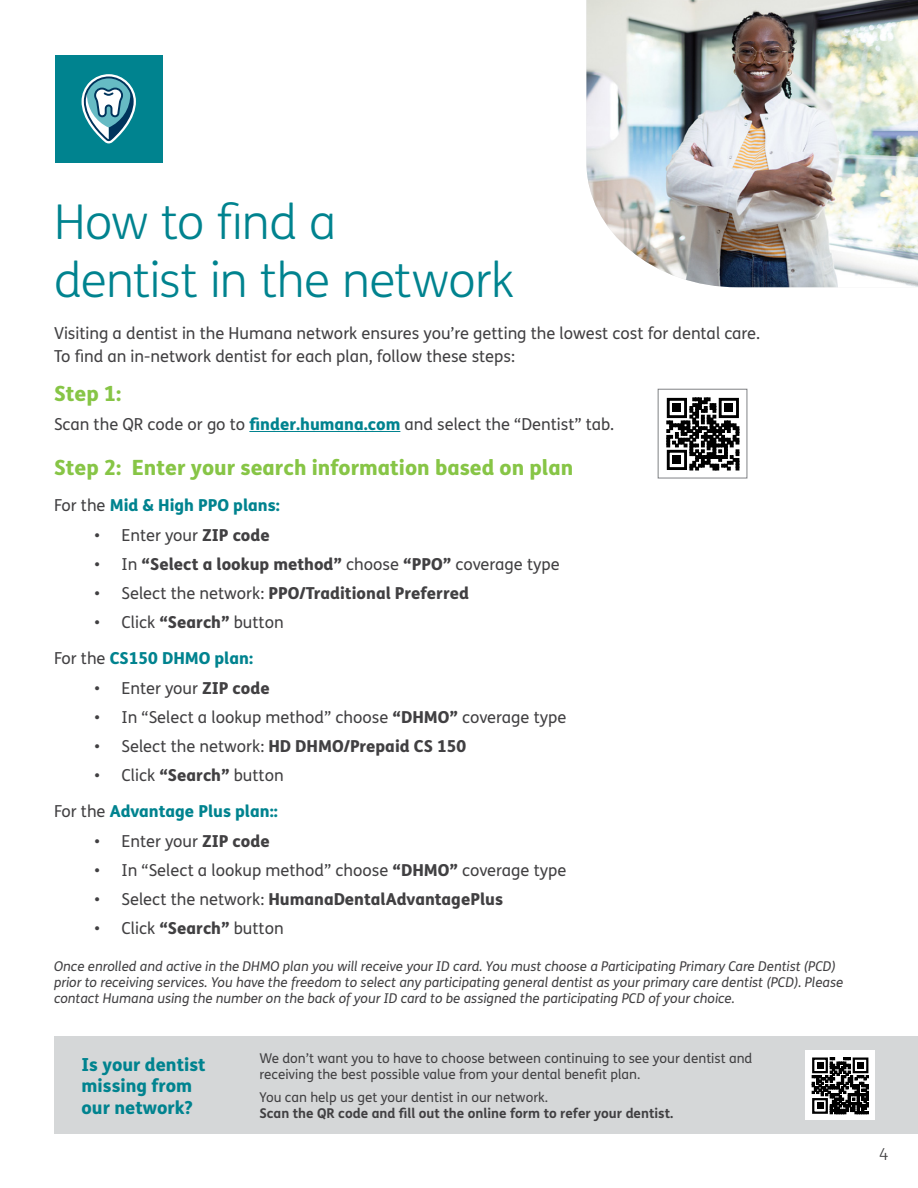
<style>
.page{position:relative;width:918px;height:1188px;background:#fff}
.page>*{position:absolute;margin:0;border:0;box-sizing:border-box;transform-origin:0 0}
.t1{font:300 48px/57.6px "FS Humana";letter-spacing:-.015em;color:#00838f}
.t2{font:800 21px "FS Humana";color:#87c546}
.t3{font:800 18px/21.6px "FS Humana";color:#00838f}
.t4{font:16.5px/22.5px "FS Humana";color:#414042}
.t5{font:800 16.5px "FS Humana";color:#414042}
.t6{font:800 16.5px/36px "FS Humana";color:#00838f}
.t7{font:300 16.5px "FS Humana";color:#414042}
.t8{font:italic 13.5px/16.2px "FS Humana";color:#414042}
.t9{font:13.5px/16.2px "FS Humana";color:#414042}
.t10{font:700 13.5px "FS Humana";color:#414042}
.s1{font-weight:800;color:#00838f}
.s2{font-weight:400;color:#414042}
.s3{font-weight:800}
.s4{font-weight:400}
.s5{color:#414042}
</style>
<div class="page">
<div style="left:55px;top:55px;width:108px;height:108px;background:#00838f"></div>
<svg style="left:82px;top:74px;width:54px;height:69px"></svg>
<hr style="left:249px;top:431px;width:151px;height:1px;background:#00838f">
<svg style="left:667px;top:398px;width:72px;height:72px"></svg>
<div style="left:667px;top:398px;width:20px;height:20px;border:3px solid #000"></div>
<div style="left:673px;top:404px;width:8px;height:8px;background:#000"></div>
<div style="left:719px;top:398px;width:20px;height:20px;border:3px solid #000"></div>
<div style="left:725px;top:404px;width:8px;height:8px;background:#000"></div>
<div style="left:667px;top:450px;width:20px;height:20px;border:3px solid #000"></div>
<div style="left:673px;top:456px;width:8px;height:8px;background:#000"></div>
<div style="left:658px;top:389px;width:89px;height:89px;border:1px solid #808285"></div>
<div style="left:54px;top:1037px;width:864px;height:97px;background:#d5d7d8"></div>
<div style="left:805px;top:1051px;width:70px;height:69px;background:#fff"></div>
<svg style="left:812px;top:1057px;width:56px;height:57px"></svg>
<img style="left:586px;top:0;width:332px;height:287px">
<h1 class="t1" style="left:54px;top:192px;width:462px">How to find a<br>dentist in the network</h1>
<p class="t4" style="left:54px;top:322px;width:708px">Visiting a dentist in the Humana network ensures you’re getting the lowest cost for dental care.<br>To find an in-network dentist for each plan, follow these steps:</p>
<p class="t2" style="left:54px;top:376px;width:69px">Step 1:</p>
<p class="t4" style="left:54px;top:412px;width:562px">Scan the QR code or go to <span class="s1">finder.humana.com</span> and select the “Dentist” tab.</p>
<p class="t2" style="left:54px;top:451px;width:521px">Step 2: Enter your search information based on plan</p>
<p class="t6" style="left:54px;top:487px;width:227px"><span class="s2">For the</span> Mid &amp; High PPO plans:</p>
<p class="t4" style="left:95px;top:523px;width:177px">• Enter your <span class="s3">ZIP code</span></p>
<p class="t5" style="left:95px;top:551px;width:467px"><span class="s4">• In</span> “Select a lookup method” <span class="s4">choose</span> “PPO” <span class="s4">coverage type</span></p>
<p class="t5" style="left:95px;top:580px;width:376px"><span class="s4">• Select the network:</span> PPO/Traditional Preferred</p>
<p class="t4" style="left:54px;top:604px;width:231px;line-height:36px;text-indent:41px">• Click <span class="s3">“Search”</span> button<br>For the <span class="s1">CS150 DHMO plan:</span></p>
<p class="t4" style="left:95px;top:676px;width:177px">• Enter your <span class="s3">ZIP code</span></p>
<p class="t4" style="left:95px;top:705px;width:473px">• In “Select a lookup method” choose <span class="s3">“DHMO”</span> coverage type</p>
<p class="t5" style="left:95px;top:733px;width:373px"><span class="s4">• Select the network:</span> HD DHMO/Prepaid CS 150</p>
<p class="t6" style="left:54px;top:757px;width:231px;text-indent:41px"><span class="s2">• Click</span> <span class="s5">“Search”</span> <span class="s2">button<br>For the</span> Advantage Plus plan::</p>
<p class="t4" style="left:95px;top:829px;width:177px">• Enter your <span class="s3">ZIP code</span></p>
<p class="t4" style="left:95px;top:858px;width:473px">• In “Select a lookup method” choose <span class="s3">“DHMO”</span> coverage type</p>
<p class="t5" style="left:95px;top:886px;width:410px"><span class="s4">• Select the network:</span> HumanaDentalAdvantagePlus</p>
<p class="t4" style="left:95px;top:917px;width:191px">• Click <span class="s3">“Search”</span> button</p>
<p class="t8" style="left:54px;top:958px;width:791px">Once enrolled and active in the DHMO plan you will receive your ID card. You must choose a Participating Primary Care Dentist (PCD) prior to receiving services. You have the freedom to select any participating general dentist as your primary care dentist (PCD). Please contact Humana using the number on the back of your ID card to be assigned the participating PCD of your choice.</p>
<p class="t3" style="left:82px;top:1052px;width:126px">Is your dentist missing from our network?</p>
<p class="t9" style="left:260px;top:1050px;width:494px">We don’t want you to have to choose between continuing to see your dentist and receiving the best possible value from your dental benefit plan.</p>
<p class="t9" style="left:260px;top:1089px;width:290px">You can help us get your dentist in our network.</p>
<p class="t10" style="left:260px;top:1103px;width:415px">Scan the QR code and fill out the online form to refer your dentist.</p>
<p class="t7" style="left:879px;top:1143px;width:11px">4</p>
</div>
